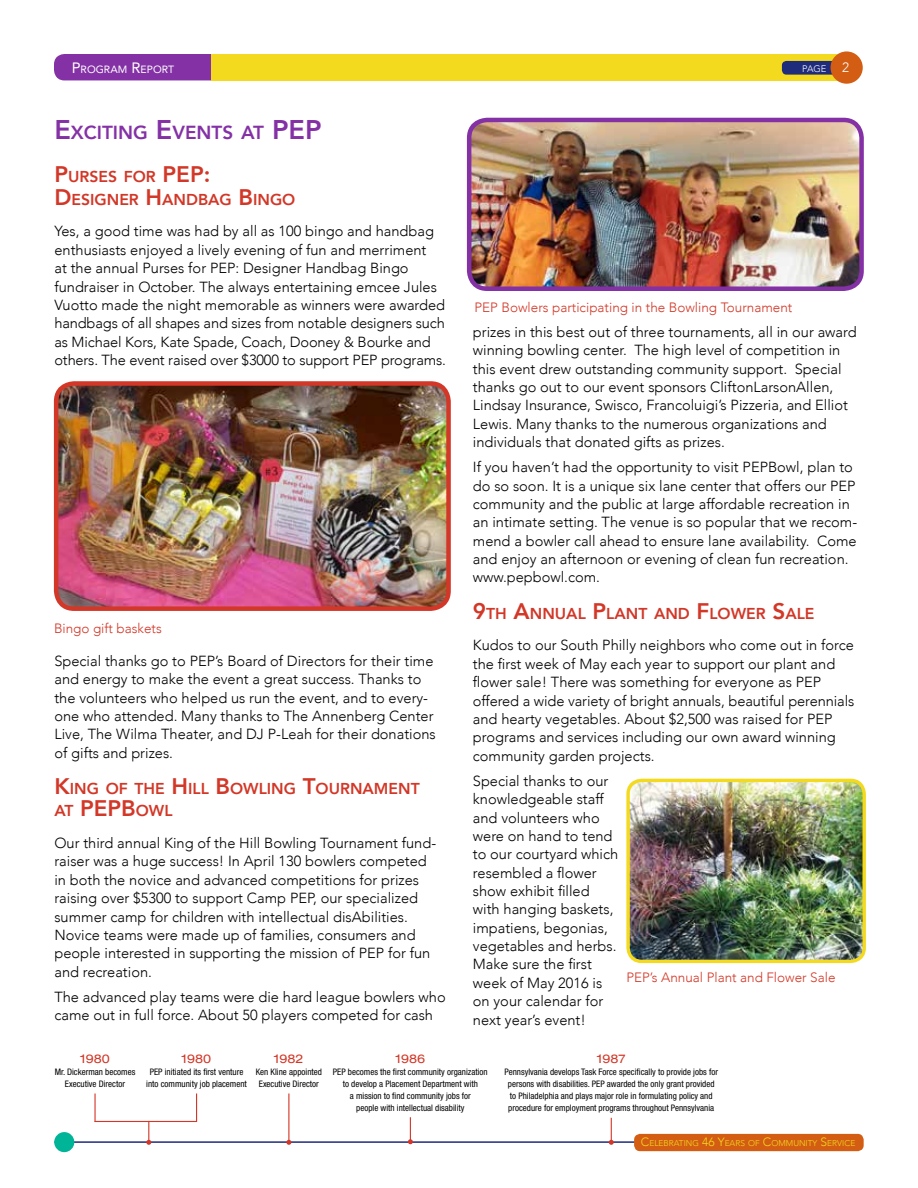
<style>
.page{position:relative;width:918px;height:1188px;background:#fff}
.page>*{position:absolute;margin:0;border:0;box-sizing:border-box;transform-origin:0 0}
.t1{font:800 18.9px "Avenir";color:#8431a6}
.t2{font:800 15.75px/22.5px "Avenir";color:#d23727}
.t3{font:300 14.7px/18.3px "Avenir";color:#000}
.t4{font:300 13.5px "Avenir";color:#d23727}
.t5{font:expanded 12px "Helvetica Neue";color:#d23727}
.t6{font:10.5px "Avenir";color:#fff}
.t7{font:300 9.45px "Avenir";color:#fff}
.t8{font:condensed 9px/12px "Helvetica Neue";color:#000;text-align:center}
.t9{font:300 8.4px "Avenir";color:#f4da1f}
.s1{font-size:15px}
.s2{font-size:13.5px}
.s3{font-size:27px}
.s4{font-size:22.5px}
.s5{font-size:12px}
</style>
<div class="page">
<div style="left:54px;top:54px;width:174px;height:26px;background:#8431a6;border-radius:10px"></div>
<div style="left:211px;top:54px;width:637px;height:26px;background:#f4da1f"></div>
<hr style="left:54px;top:1141px;width:641px;height:2px;background:#1f2b7b">
<div style="left:634px;top:1134px;width:230px;height:17px;background:#d35e13;border-radius:6px"></div>
<div style="left:782px;top:61px;width:59px;height:14px;background:#1f2b7b;border-radius:4px"></div>
<div style="left:831px;top:51px;width:32px;height:33px;background:#d35e13;border-radius:50%"></div>
<div style="left:54px;top:1132px;width:20px;height:20px;background:#00b597;border-radius:50%"></div>
<img style="left:59px;top:386px;width:387px;height:220px">
<div style="left:54px;top:381px;width:397px;height:230px;border:4px solid #d23727;border-radius:18px"></div>
<img style="left:469px;top:123px;width:390px;height:163px">
<div style="left:467px;top:118px;width:397px;height:173px;border:4px solid #8431a6;border-radius:18px"></div>
<img style="left:629px;top:781px;width:235px;height:178px">
<div style="left:626px;top:779px;width:240px;height:184px;border:3px solid #f4da1f;border-radius:14px"></div>
<hr style="left:288px;top:1094px;width:1px;height:48px;background:#d23727">
<svg style="left:286px;top:1140px;width:5px;height:5px"></svg>
<svg style="left:408px;top:1117px;width:5px;height:27px"></svg>
<hr style="left:94px;top:1094px;width:2px;height:28px;background:#d23727">
<svg style="left:196px;top:1094px;width:1px;height:27px"></svg>
<svg style="left:146px;top:1122px;width:5px;height:23px"></svg>
<hr style="left:95px;top:1121px;width:102px;height:1px;background:#d23727">
<svg style="left:609px;top:1118px;width:5px;height:27px"></svg>
<p class="t6" style="left:72px;top:61px;width:104px"><span class="s1">P</span>ROGRAM <span class="s1">R</span>EPORT</p>
<p class="t7" style="left:802px;top:63px;width:48px">PAGE <span class="s2">2</span></p>
<p class="t1" style="left:54px;top:118px;width:269px"><span class="s3">E</span>XCITING <span class="s3">E</span>VENTS AT <span class="s3">PEP</span></p>
<p class="t2" style="left:54px;top:165px;width:243px"><span class="s4">P</span>URSES FOR <span class="s4">PEP:<br>D</span>ESIGNER <span class="s4">H</span>ANDBAG <span class="s4">B</span>INGO</p>
<p class="t3" style="left:54px;top:222px;width:393px">Yes, a good time was had by all as 100 bingo and handbag enthusiasts enjoyed a lively evening of fun and merriment<br>at the annual Purses for PEP: Designer Handbag Bingo fundraiser in October. The always entertaining emcee Jules Vuotto made the night memorable as winners were awarded handbags of all shapes and sizes from notable designers such as Michael Kors, Kate Spade, Coach, Dooney &amp; Bourke and others. The event raised over $3000 to support PEP programs.</p>
<p class="t4" style="left:54px;top:621px;width:109px">Bingo gift baskets</p>
<p class="t3" style="left:54px;top:652px;width:383px">Special thanks go to PEP’s Board of Directors for their time and energy to make the event a great success. Thanks to the volunteers who helped us run the event, and to every&shy;one who attended. Many thanks to The Annenberg Center Live, The Wilma Theater, and DJ P-Leah for their donations of gifts and prizes.</p>
<p class="t2" style="left:54px;top:777px;width:367px"><span class="s4">K</span>ING OF TH E <span class="s4">H</span>ILL <span class="s4">B</span>OWLING <span class="s4">T</span>OURNAMENT<br>AT <span class="s4">PEPB</span>OWL</p>
<p class="t3" style="left:54px;top:834px;width:383px">Our third annual King of the Hill Bowling Tournament fund&shy;raiser was a huge success! In April 130 bowlers competed in both the novice and advanced competitions for prizes raising over $5300 to support Camp PEP, our specialized summer camp for children with intellectual disAbilities.<br>Novice teams were made up of families, consumers and people interested in supporting the mission of PEP for fun and recreation.</p>
<p class="t3" style="left:54px;top:988px;width:393px">The advanced play teams were die hard league bowlers who came out in full force. About 50 players competed for cash</p>
<p class="t4" style="left:475px;top:299px;width:319px">PEP Bowlers participating in the Bowling Tournament</p>
<p class="t3" style="left:473px;top:323px;width:385px">prizes in this best out of three tournaments, all in our award winning bowling center. The high level of competition in this event drew outstanding community support. Special thanks go out to our event sponsors CliftonLarsonAllen, Lindsay Insurance, Swisco, Francoluigi’s Pizzeria, and Elliot Lewis. Many thanks to the numerous organizations and individuals that donated gifts as prizes.</p>
<p class="t3" style="left:473px;top:458px;width:386px">If you haven’t had the opportunity to visit PEPBowl, plan to do so soon. It is a unique six lane center that offers our PEP community and the public at large affordable recreation in an intimate setting. The venue is so popular that we recom&shy;mend a bowler call ahead to ensure lane availability. Come and enjoy an afternoon or evening of clean fun recreation. www.pepbowl.com.</p>
<p class="t2" style="left:473px;top:602px;width:343px"><span class="s4">9</span>TH <span class="s4">A</span>NNUAL <span class="s4">P</span>LANT AND <span class="s4">F</span> LOWER <span class="s4">S</span>ALE</p>
<p class="t3" style="left:473px;top:636px;width:383px">Kudos to our South Philly neighbors who come out in force the first week of May each year to support our plant and flower sale! There was something for everyone as PEP offered a wide variety of bright annuals, beautiful perennials and hearty vegetables. About $2,500 was raised for PEP programs and services including our own award winning community garden projects.</p>
<p class="t3" style="left:473px;top:772px;width:147px">Special thanks to our knowledgeable staff and volunteers who were on hand to tend to our courtyard which resembled a flower show exhibit filled with hanging baskets, impatiens, begonias, vegetables and herbs.<br>Make sure the first week of May 2016 is on your calendar for next year’s event!</p>
<p class="t4" style="left:626px;top:970px;width:211px">PEP’s Annual Plant and Flower Sale</p>
<p class="t5" style="left:80px;top:1052px;width:31px">1980</p>
<p class="t8" style="left:55px;top:1066px;width:82px">Mr. Dickerman becomes<br>Executive Director</p>
<p class="t5" style="left:182px;top:1052px;width:31px">1980</p>
<p class="t8" style="left:146px;top:1066px;width:102px">PEP initiated its first venture into community job placement</p>
<p class="t5" style="left:274px;top:1052px;width:31px">1982</p>
<p class="t8" style="left:256px;top:1066px;width:68px">Ken Kline appointed<br>Executive Director</p>
<p class="t5" style="left:396px;top:1051px;width:31px">1986</p>
<p class="t8" style="left:333px;top:1066px;width:156px">PEP becomes the first community organization to develop a Placement Department with<br>a mission to find community jobs for<br>people with intellectual disability</p>
<p class="t5" style="left:597px;top:1052px;width:30px">1987</p>
<p class="t8" style="left:505px;top:1066px;width:215px">Pennsylvania develops Task Force specifically to provide jobs for persons with disabilities. PEP awarded the only grant provided to Philadelphia and plays major role in formulating policy and procedure for employment programs throughout Pennsylvania</p>
<p class="t9" style="left:641px;top:1138px;width:216px"><span class="s5">C</span>ELEBRATING <span class="s5">46 Y</span>EARS OF <span class="s5">C</span>OMMUNITY <span class="s5">S</span>ERVICE</p>
</div>
